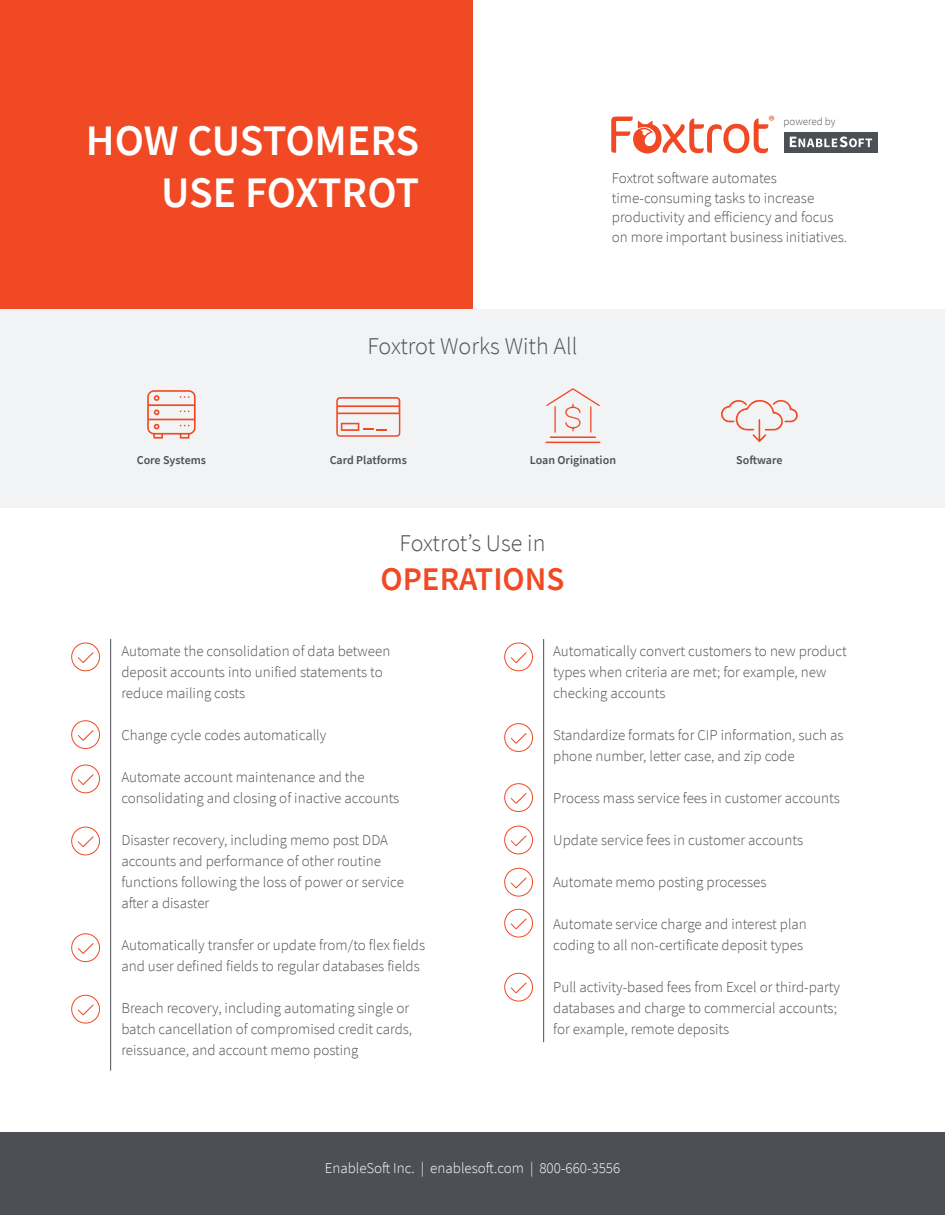
<style>
.page{position:relative;width:945px;height:1215px;background:#fff}
.page>*{position:absolute;margin:0;border:0;box-sizing:border-box;transform-origin:0 0}
.t1{font:600 43.5px/52.2px "Source Sans Pro";letter-spacing:-.01em;color:#fff;text-align:right}
.t2{font:600 33px "Source Sans Pro";color:#f04923}
.t3{font:300 24px "Source Sans Pro";color:#4c4f54}
.t4{font:300 15px/21px "Source Sans Pro";color:#4c4f54}
.t5{font:300 15px "Source Sans Pro";color:#fff}
.t6{font:600 12px "Source Sans Pro";color:#4c4f54}
.t7{font:300 10.95px "Source Sans Pro";color:#4c4f54}
.s1{font-family:"Myriad Pro";font-weight:400;font-size:15.15px;color:#f04923}
</style>
<div class="page">
<div style="left:0;top:1132px;width:945px;height:83px;background:#4c4f54"></div>
<hr style="left:110px;top:639px;width:1px;height:432px;background:#4c4f54">
<svg style="left:71px;top:642px;width:29px;height:29px"></svg>
<svg style="left:71px;top:720px;width:29px;height:29px"></svg>
<svg style="left:71px;top:764px;width:29px;height:29px"></svg>
<svg style="left:71px;top:827px;width:29px;height:28px"></svg>
<svg style="left:71px;top:933px;width:29px;height:29px"></svg>
<svg style="left:71px;top:995px;width:29px;height:29px"></svg>
<hr style="left:543px;top:639px;width:1px;height:403px;background:#4c4f54">
<svg style="left:504px;top:642px;width:29px;height:29px"></svg>
<svg style="left:504px;top:723px;width:29px;height:29px"></svg>
<svg style="left:504px;top:783px;width:29px;height:29px"></svg>
<svg style="left:504px;top:826px;width:29px;height:28px"></svg>
<svg style="left:504px;top:868px;width:29px;height:29px"></svg>
<svg style="left:504px;top:909px;width:29px;height:29px"></svg>
<svg style="left:504px;top:973px;width:29px;height:29px"></svg>
<div style="left:0;top:0;width:472px;height:310px;background:#f04923"></div>
<svg style="left:611px;top:117px;width:157px;height:37px"></svg>
<div style="left:784px;top:132px;width:94px;height:20px;background:#4c4f54"></div>
<svg style="left:790px;top:136px;width:82px;height:11px"></svg>
<div style="left:0;top:310px;width:945px;height:198px;background:#f2f3f4"></div>
<svg style="left:147px;top:390px;width:49px;height:49px"></svg>
<svg style="left:721px;top:400px;width:77px;height:42px"></svg>
<svg style="left:336px;top:397px;width:64px;height:40px"></svg>
<svg style="left:546px;top:388px;width:54px;height:54px"></svg>
<hr style="left:550px;top:437px;width:46px;height:1px;background:#f04923">
<hr style="left:546px;top:442px;width:54px;height:1px;background:#f04923">
<h1 class="t1" style="left:86px;top:114px;width:335px">HOW CUSTOMERS<br>USE FOXTROT</h1>
<p class="t7" style="left:768px;top:114px;width:69px"><span class="s1">®</span> powered by</p>
<p class="t4" style="left:612px;top:169px;width:237px;line-height:19.5px">Foxtrot software automates time-consuming tasks to increase productivity and efficiency and focus on more important business initiatives.</p>
<h3 class="t3" style="left:367px;top:331px;width:212px">Foxtrot Works With All</h3>
<p class="t6" style="left:137px;top:452px;width:71px">Core Systems</p>
<p class="t6" style="left:330px;top:452px;width:79px">Card Platforms</p>
<p class="t6" style="left:530px;top:452px;width:88px">Loan Origination</p>
<p class="t6" style="left:736px;top:452px;width:48px">Software</p>
<h3 class="t3" style="left:400px;top:528px;width:147px">Foxtrot’s Use in</h3>
<h2 class="t2" style="left:380px;top:558px;width:186px">OPERATIONS</h2>
<p class="t4" style="left:121px;top:640px;width:270px">Automate the consolidation of data between deposit accounts into unified statements to reduce mailing costs</p>
<p class="t4" style="left:121px;top:724px;width:206px">Change cycle codes automatically</p>
<p class="t4" style="left:121px;top:766px;width:280px">Automate account maintenance and the consolidating and closing of inactive accounts</p>
<p class="t4" style="left:121px;top:829px;width:284px">Disaster recovery, including memo post DDA accounts and performance of other routine functions following the loss of power or service after a disaster</p>
<p class="t4" style="left:121px;top:934px;width:305px">Automatically transfer or update from/to flex fields and user defined fields to regular databases fields</p>
<p class="t4" style="left:121px;top:997px;width:292px">Breach recovery, including automating single or batch cancellation of compromised credit cards, reissuance, and account memo posting</p>
<p class="t4" style="left:553px;top:640px;width:295px">Automatically convert customers to new product types when criteria are met; for example, new checking accounts</p>
<p class="t4" style="left:553px;top:724px;width:292px">Standardize formats for CIP information, such as phone number, letter case, and zip code</p>
<p class="t4" style="left:553px;top:787px;width:288px">Process mass service fees in customer accounts</p>
<p class="t4" style="left:553px;top:829px;width:251px">Update service fees in customer accounts</p>
<p class="t4" style="left:553px;top:871px;width:215px">Automate memo posting processes</p>
<p class="t4" style="left:553px;top:913px;width:255px">Automate service charge and interest plan coding to all non-certificate deposit types</p>
<p class="t4" style="left:553px;top:976px;width:288px">Pull activity-based fees from Excel or third-party databases and charge to commercial accounts; for example, remote deposits</p>
<p class="t5" style="left:325px;top:1159px;width:297px">EnableSoft Inc. | enablesoft.com | 800-660-3556</p>
</div>
